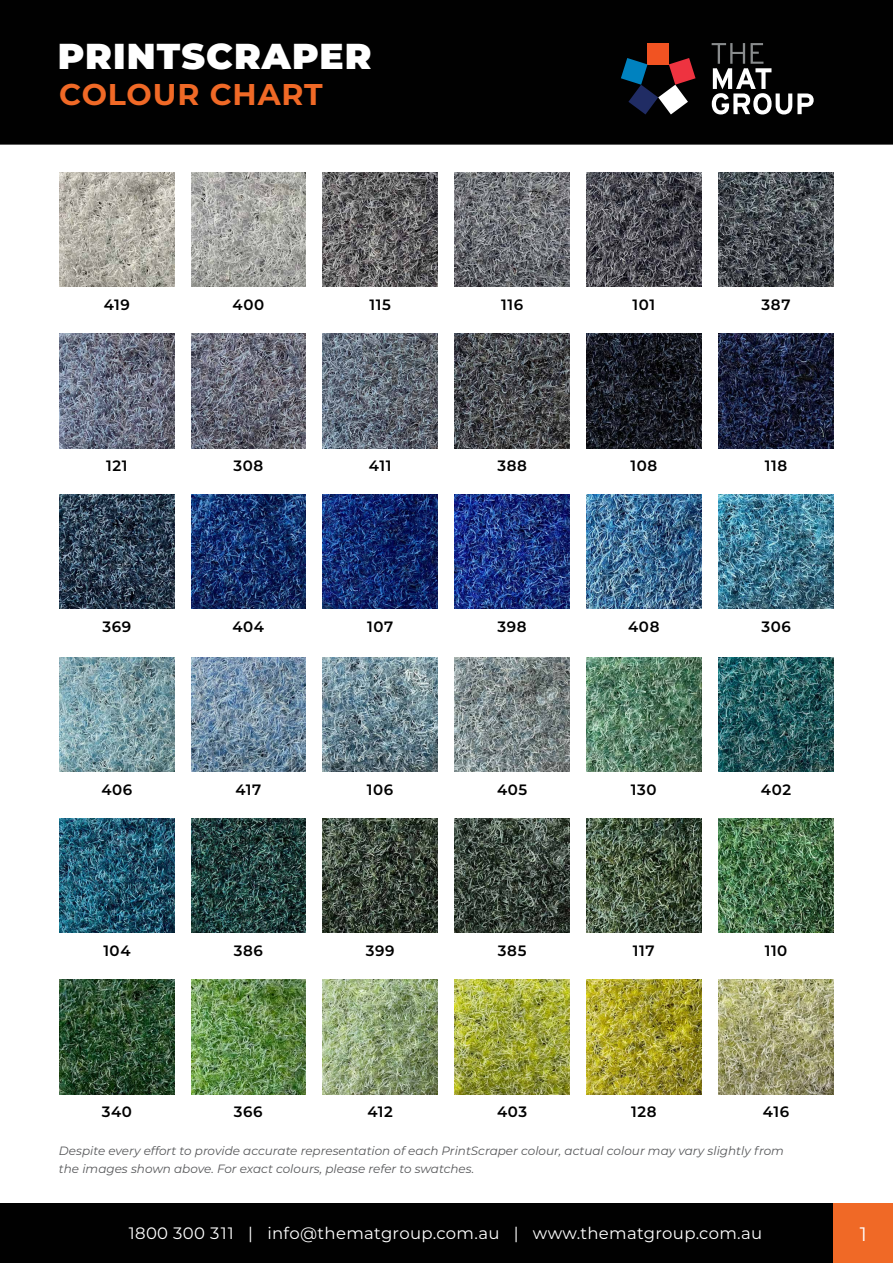
<style>
.page{position:relative;width:893px;height:1263px;background:#fff}
.page>*{position:absolute;margin:0;border:0;box-sizing:border-box;transform-origin:0 0}
.t1{font:900 36px "Montserrat";letter-spacing:.03em;color:#fff}
.t2{font:700 30px "Montserrat";letter-spacing:.03em;color:#f06926}
.t3{font:19.5px "Montserrat";color:#fff}
.t4{font:16.5px "Montserrat";letter-spacing:.02em;color:#fff}
.t5{font:600 15px "Montserrat";letter-spacing:.04em;color:#010101}
.t6{font:italic 12px/18px "Montserrat";color:#57585a}
</style>
<div class="page">
<div style="left:0;top:0;width:893px;height:145px;background:#010101"></div>
<div style="left:648px;top:43px;width:21px;height:21px;background:#f15322"></div>
<svg style="left:621px;top:58px;width:74px;height:56px;background:#423744"></svg>
<svg style="left:712px;top:43px;width:102px;height:71px"></svg>
<div style="left:0;top:1203px;width:893px;height:60px;background:#010101"></div>
<img style="left:60px;top:172px;width:114px;height:115px">
<img style="left:60px;top:334px;width:114px;height:114px">
<img style="left:60px;top:494px;width:114px;height:115px">
<img style="left:60px;top:657px;width:114px;height:115px">
<img style="left:60px;top:818px;width:114px;height:115px">
<img style="left:60px;top:980px;width:114px;height:114px">
<img style="left:191px;top:172px;width:115px;height:115px">
<img style="left:191px;top:334px;width:115px;height:114px">
<img style="left:191px;top:494px;width:115px;height:115px">
<img style="left:191px;top:657px;width:115px;height:115px">
<img style="left:191px;top:818px;width:115px;height:115px">
<img style="left:191px;top:980px;width:115px;height:114px">
<img style="left:323px;top:172px;width:115px;height:115px">
<img style="left:323px;top:334px;width:115px;height:114px">
<img style="left:323px;top:494px;width:115px;height:115px">
<img style="left:323px;top:657px;width:115px;height:115px">
<img style="left:323px;top:818px;width:115px;height:115px">
<img style="left:323px;top:980px;width:115px;height:114px">
<img style="left:455px;top:172px;width:115px;height:115px">
<img style="left:455px;top:334px;width:115px;height:114px">
<img style="left:455px;top:494px;width:115px;height:115px">
<img style="left:455px;top:657px;width:115px;height:115px">
<img style="left:455px;top:818px;width:115px;height:115px">
<img style="left:455px;top:980px;width:115px;height:114px">
<img style="left:586px;top:172px;width:115px;height:115px">
<img style="left:586px;top:334px;width:115px;height:114px">
<img style="left:586px;top:494px;width:115px;height:115px">
<img style="left:586px;top:657px;width:115px;height:115px">
<img style="left:586px;top:818px;width:115px;height:115px">
<img style="left:586px;top:980px;width:115px;height:114px">
<img style="left:719px;top:172px;width:114px;height:115px">
<img style="left:719px;top:334px;width:114px;height:114px">
<img style="left:719px;top:494px;width:114px;height:115px">
<img style="left:719px;top:657px;width:114px;height:115px">
<img style="left:719px;top:818px;width:114px;height:115px">
<img style="left:719px;top:980px;width:114px;height:114px">
<div style="left:833px;top:1203px;width:60px;height:60px;background:#f06926"></div>
<p class="t1" style="left:58px;top:29px;width:315px">PRINTSCRAPER</p>
<p class="t2" style="left:59px;top:73px;width:265px">COLOUR CHART</p>
<p class="t5" style="left:104px;top:294px;width:28px">419</p>
<p class="t5" style="left:233px;top:294px;width:33px">400</p>
<p class="t5" style="left:369px;top:294px;width:23px">115</p>
<p class="t5" style="left:501px;top:294px;width:24px">116</p>
<p class="t5" style="left:632px;top:294px;width:24px">101</p>
<p class="t5" style="left:762px;top:294px;width:30px">387</p>
<p class="t5" style="left:106px;top:455px;width:23px">121</p>
<p class="t5" style="left:233px;top:455px;width:31px">308</p>
<p class="t5" style="left:369px;top:455px;width:24px">411</p>
<p class="t5" style="left:497px;top:455px;width:31px">388</p>
<p class="t5" style="left:630px;top:455px;width:28px">108</p>
<p class="t5" style="left:765px;top:455px;width:24px">118</p>
<p class="t5" style="left:103px;top:616px;width:30px">369</p>
<p class="t5" style="left:232px;top:616px;width:33px">404</p>
<p class="t5" style="left:367px;top:616px;width:28px">107</p>
<p class="t5" style="left:498px;top:616px;width:31px">398</p>
<p class="t5" style="left:628px;top:616px;width:33px">408</p>
<p class="t5" style="left:761px;top:616px;width:31px">306</p>
<p class="t5" style="left:101px;top:779px;width:32px">406</p>
<p class="t5" style="left:235px;top:779px;width:27px">417</p>
<p class="t5" style="left:367px;top:779px;width:28px">106</p>
<p class="t5" style="left:497px;top:779px;width:32px">405</p>
<p class="t5" style="left:631px;top:779px;width:27px">130</p>
<p class="t5" style="left:761px;top:779px;width:32px">402</p>
<p class="t5" style="left:103px;top:940px;width:29px">104</p>
<p class="t5" style="left:234px;top:940px;width:31px">386</p>
<p class="t5" style="left:366px;top:940px;width:30px">399</p>
<p class="t5" style="left:498px;top:940px;width:30px">385</p>
<p class="t5" style="left:633px;top:940px;width:23px">117</p>
<p class="t5" style="left:765px;top:940px;width:24px">110</p>
<p class="t5" style="left:102px;top:1101px;width:32px">340</p>
<p class="t5" style="left:234px;top:1101px;width:30px">366</p>
<p class="t5" style="left:367px;top:1101px;width:27px">412</p>
<p class="t5" style="left:497px;top:1101px;width:32px">403</p>
<p class="t5" style="left:631px;top:1101px;width:27px">128</p>
<p class="t5" style="left:763px;top:1101px;width:28px">416</p>
<p class="t6" style="left:59px;top:1141px;width:726px">Despite every effort to provide accurate representation of each PrintScraper colour, actual colour may vary slightly from the images shown above. For exact colours, please refer to swatches.</p>
<p class="t4" style="left:129px;top:1221px;width:635px">1800 300 311 | info@thematgroup.com.au | www.thematgroup.com.au</p>
<p class="t3" style="left:860px;top:1220px;width:9px">1</p>
</div>
